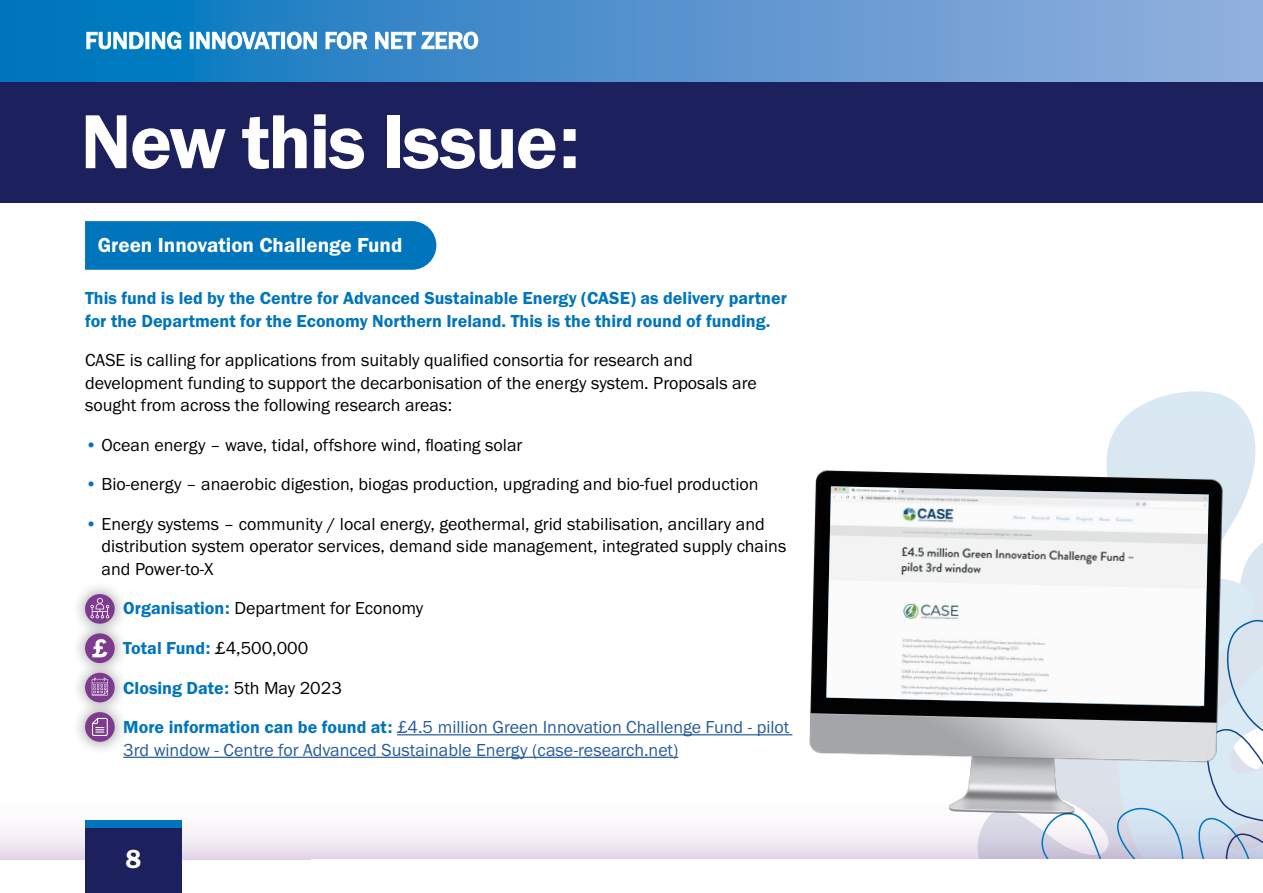
<style>
.page{position:relative;width:1263px;height:893px;background:#fff}
.page>*{position:absolute;margin:0;border:0;box-sizing:border-box;transform-origin:0 0}
.H3_sub-head_12pt{font:79.2px "Franklin Gothic URW Dem";letter-spacing:-.025em;color:#fff}
.t1{font:27px "Franklin Gothic URW Dem";color:#fff}
.H2_Sub-head_White__f{font:21px "Franklin Gothic URW Dem";color:#fff}
.P_Bullets_blue{font:18px/22.5px "Franklin Gothic URW Boo";color:#000}
.P_Body_text{font:18px/22.5px "Franklin Gothic URW Boo";color:#000}
.P_Leadin_Paragraph_B{font:18px/22.5px "Franklin Gothic URW Dem";color:#0075bc}
.P_Body_Indented{font:18px/22.5px "Franklin Gothic URW Boo";color:#275b9b}
.P_Body_Indented-2{font:18px "Franklin Gothic URW Dem";color:#0075bc}
.P_Body_Indented-3{font:18px "Franklin Gothic URW Boo";color:#000}
.s1{font-family:"Franklin Gothic URW Dem";color:#0075bc}
.s2{font-family:"Franklin Gothic URW Boo";color:#000}
</style>
<div class="page">
<svg style="left:0;top:756px;width:767px;height:104px"></svg>
<div style="left:85px;top:824px;width:97px;height:69px;background:#1c205c"></div>
<div style="left:85px;top:820px;width:97px;height:8px;background:#0075bc"></div>
<svg style="left:1128px;top:391px;width:135px;height:156px"></svg>
<svg style="left:1256px;top:547px;width:7px;height:312px;background:#d6e2ed"></svg>
<img style="left:767px;top:415px;width:489px;height:444px">
<div style="left:814px;top:474px;width:407px;height:244px;background:#000"></div>
<img style="left:826px;top:486px;width:383px;height:220px">
<div style="left:0;top:81px;width:1263px;height:121px;background:#1c205c"></div>
<svg style="left:0;top:0;width:1263px;height:81px;background:#4f92cd"></svg>
<div style="left:85px;top:221px;width:351px;height:49px;background:#0075bc"></div>
<hr style="left:397px;top:734px;width:395px;height:1px;background:#275b9b">
<hr style="left:123px;top:757px;width:555px;height:1px;background:#275b9b">
<div style="left:71px;top:620px;width:57px;height:56px;background:#000;opacity:.45"></div>
<div style="left:85px;top:633px;width:30px;height:30px;background:#7e3a8e;border-radius:50%"></div>
<svg style="left:92px;top:639px;width:15px;height:18px"></svg>
<div style="left:71px;top:659px;width:57px;height:57px;background:#000;opacity:.45"></div>
<div style="left:85px;top:673px;width:30px;height:29px;background:#7e3a8e;border-radius:50%"></div>
<svg style="left:92px;top:678px;width:16px;height:18px"></svg>
<div style="left:71px;top:580px;width:57px;height:57px;background:#000;opacity:.45"></div>
<svg style="left:85px;top:594px;width:30px;height:30px"></svg>
<svg style="left:90px;top:598px;width:19px;height:20px"></svg>
<div style="left:71px;top:698px;width:57px;height:57px;background:#000;opacity:.45"></div>
<div style="left:85px;top:712px;width:30px;height:30px;background:#7e3a8e;border-radius:50%"></div>
<svg style="left:92px;top:718px;width:16px;height:18px"></svg>
<svg style="left:86px;top:32px;width:392px;height:17px"></svg>
<h3 class="H3_sub-head_12pt" style="left:80px;top:93px;width:501px">New this Issue:</h3>
<h2 class="H2_Sub-head_White__f" style="left:98px;top:232px;width:306px">Green Innovation Challenge Fund</h2>
<p class="P_Leadin_Paragraph_B" style="left:85px;top:287px;width:703px">This fund is led by the Centre for Advanced Sustainable Energy (CASE) as delivery partner for the Department for the Economy Northern Ireland. This is the third round of funding.</p>
<p class="P_Body_text" style="left:85px;top:349px;width:673px">CASE is calling for applications from suitably qualified consortia for research and development funding to support the decarbonisation of the energy system. Proposals are sought from across the following research areas:</p>
<p class="P_Bullets_blue" style="left:85px;top:433px;width:439px"><span class="s1">•</span> Ocean energy – wave, tidal, offshore wind, floating solar</p>
<p class="P_Bullets_blue" style="left:85px;top:473px;width:675px"><span class="s1">•</span> Bio-energy – anaerobic digestion, biogas production, upgrading and bio-fuel production</p>
<p class="P_Bullets_blue" style="left:102px;top:512px;width:686px;text-indent:-16px"><span class="s1">•</span> Energy systems – community / local energy, geothermal, grid stabilisation, ancillary and distribution system operator services, demand side management, integrated supply chains and Power-to-X</p>
<p class="P_Body_Indented-3" style="left:123px;top:597px;width:301px"><span class="s1">Organisation:</span> Department for Economy</p>
<p class="P_Body_Indented-2" style="left:123px;top:637px;width:187px">Total Fund: <span class="s2">£4,500,000</span></p>
<p class="P_Body_Indented-2" style="left:123px;top:676px;width:220px">Closing Date: <span class="s2">5th May 2023</span></p>
<p class="P_Body_Indented" style="left:123px;top:715px;width:667px"><span class="s1">More information can be found at:</span> £4.5 million Green Innovation Challenge Fund - pilot<br>3rd window - Centre for Advanced Sustainable Energy (case-research.net)</p>
<h2 class="t1" style="left:125px;top:843px;width:17px">8</h2>
</div>
